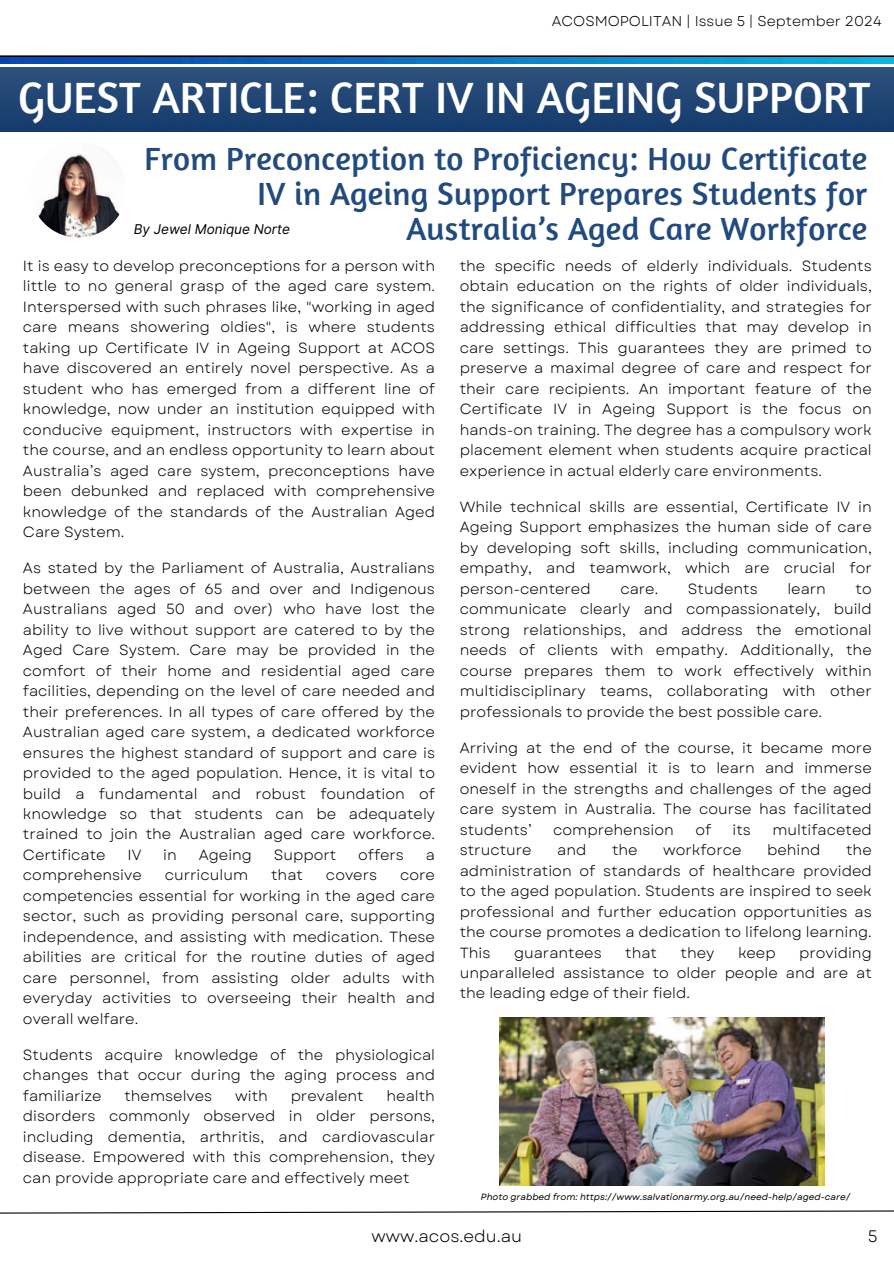
<style>
.page{position:relative;width:894px;height:1264px;background:#fff}
.page>*{position:absolute;margin:0;border:0;box-sizing:border-box;transform-origin:0 0}
.t1{font:44.7px "Amaranth";color:#fff}
.t2{font:32.85px/34.8px "Amaranth";letter-spacing:.01em;color:#214a7e;text-align:right}
.t3{font:16.65px "Garet";color:#000}
.t4{font:14.7px/20.4px "Garet";color:#000;text-align:justify}
.t5{font:14.25px "Garet";color:#000}
.t6{font:italic 13.5px "Inter";color:#000}
.t7{font:italic 9px "Garet";color:#000}
</style>
<div class="page">
<hr style="left:0;top:55px;width:893px;height:3px;background:#000">
<svg style="left:0;top:1210px;width:893px;height:4px"></svg>
<img style="left:0;top:58px;width:893px;height:5px">
<img style="left:0;top:68px;width:893px;height:64px">
<img style="left:38px;top:154px;width:82px;height:83px">
<img style="left:499px;top:1017px;width:325px;height:168px">
<p class="t5" style="left:551px;top:11px;width:331px">ACOSMOPOLITAN | Issue 5 | September 2024</p>
<h4 class="t1" style="left:18px;top:69px;width:854px">GUEST ARTICLE: CERT IV IN AGEING SUPPORT</h4>
<h4 class="t2" style="left:144px;top:140px;width:724px">From Preconception to Proficiency: How Certificate<br>IV in Ageing Support Prepares Students for</h4>
<h4 class="t6" style="left:134px;top:221px;width:158px">By Jewel Monique Norte</h4>
<h4 class="t2" style="left:406px;top:210px;width:462px">Australia’s Aged Care Workforce</h4>
<p class="t4" style="left:459px;top:255px;width:413px">the specific needs of elderly individuals. Students obtain education on the rights of older individuals, the significance of confidentiality, and strategies for addressing ethical difficulties that may develop in care settings. This guarantees they are primed to preserve a maximal degree of care and respect for their care recipients. An important feature of the Certificate IV in Ageing Support is the focus on hands-on training. The degree has a compulsory work placement element when students acquire practical experience in actual elderly care environments.</p>
<p class="t4" style="left:459px;top:496px;width:413px">While technical skills are essential, Certificate IV in Ageing Support emphasizes the human side of care by developing soft skills, including communication, empathy, and teamwork, which are crucial for person-centered</p>
<h4 class="t4" style="left:23px;top:255px;width:413px">It is easy to develop preconceptions for a person with little to no general grasp of the aged care system.<br>Interspersed with such phrases like, "working in aged care means showering oldies", is where students taking up Certificate IV in Ageing Support at ACOS have discovered an entirely novel perspective. As a student who has emerged from a different line of knowledge, now under an institution equipped with conducive equipment, instructors with expertise in the course, and an endless opportunity to learn about Australia’s aged care system, preconceptions have been debunked and replaced with comprehensive knowledge of the standards of the Australian Aged Care System.</h4>
<h4 class="t4" style="left:23px;top:558px;width:413px">As stated by the Parliament of Australia, Australians between the ages of 65 and over and Indigenous Australians aged 50 and over) who have lost the ability to live without support are catered to by the Aged Care System. Care may be provided in the comfort of their home and residential aged care facilities, depending on the level of care needed and their preferences. In all types of care offered by the Australian aged care system, a dedicated workforce ensures the highest standard of support and care is provided to the aged population. Hence, it is vital to build a fundamental and robust foundation of knowledge so that students can be adequately trained to join the Australian aged care workforce.<br>Certificate</h4>
<p class="t4" style="left:620px;top:578px;width:39px">care.</p>
<p class="t4" style="left:687px;top:578px;width:71px">Students</p>
<p class="t4" style="left:787px;top:578px;width:40px">learn</p>
<p class="t4" style="left:459px;top:578px;width:413px;text-indent:396px">to communicate clearly and compassionately, build strong relationships, and address the emotional needs of clients with empathy. Additionally, the course prepares them to work effectively within multidisciplinary teams, collaborating with other professionals to provide the best possible care.</p>
<h3 class="t4" style="left:459px;top:737px;width:413px">Arriving at the end of the course, it became more evident how essential it is to learn and immerse oneself in the strengths and challenges of the aged care system in Australia. The course has facilitated students’</h3>
<h3 class="t4" style="left:553px;top:819px;width:122px">comprehension</h3>
<h3 class="t4" style="left:695px;top:819px;width:17px">of</h3>
<h3 class="t4" style="left:732px;top:819px;width:20px">its</h3>
<h3 class="t4" style="left:772px;top:819px;width:101px">multifaceted</h3>
<h3 class="t4" style="left:459px;top:839px;width:73px">structure</h3>
<h3 class="t4" style="left:557px;top:839px;width:31px">and</h3>
<h3 class="t4" style="left:612px;top:839px;width:27px">the</h3>
<h3 class="t4" style="left:663px;top:839px;width:80px">workforce</h3>
<h3 class="t4" style="left:766px;top:839px;width:55px">behind</h3>
<h3 class="t4" style="left:459px;top:839px;width:413px;text-indent:386px">the administration of standards of healthcare provided to the aged population. Students are inspired to seek professional and further education opportunities as the course promotes a dedication to lifelong learning.<br>This</h3>
<h4 class="t4" style="left:127px;top:844px;width:15px">IV</h4>
<h4 class="t4" style="left:163px;top:844px;width:15px">in</h4>
<h4 class="t4" style="left:199px;top:844px;width:55px">Ageing</h4>
<h4 class="t4" style="left:274px;top:844px;width:64px">Support</h4>
<h4 class="t4" style="left:358px;top:844px;width:47px">offers</h4>
<h4 class="t4" style="left:426px;top:844px;width:11px">a</h4>
<h4 class="t4" style="left:23px;top:865px;width:120px">comprehensive</h4>
<h4 class="t4" style="left:165px;top:865px;width:85px">curriculum</h4>
<h4 class="t4" style="left:271px;top:865px;width:33px">that</h4>
<h4 class="t4" style="left:326px;top:865px;width:53px">covers</h4>
<h4 class="t4" style="left:23px;top:865px;width:413px;text-indent:377px">core competencies essential for working in the aged care sector, such as providing personal care, supporting independence, and assisting with medication. These abilities are critical for the routine duties of aged care personnel, from assisting older adults with everyday activities to overseeing their health and overall welfare.</h4>
<h4 class="t4" style="left:23px;top:1044px;width:413px">Students acquire knowledge of the physiological changes that occur during the aging process and familiarize</h4>
<h3 class="t4" style="left:459px;top:942px;width:413px;text-indent:339px">providing unparalleled assistance to older people and are at the leading edge of their field.</h3>
<h3 class="t4" style="left:514px;top:942px;width:89px">guarantees</h3>
<h3 class="t4" style="left:625px;top:942px;width:33px">that</h3>
<h3 class="t4" style="left:680px;top:942px;width:35px">they</h3>
<h3 class="t4" style="left:737px;top:942px;width:39px">keep</h3>
<h4 class="t4" style="left:23px;top:1085px;width:413px;text-indent:363px">health disorders commonly observed in older persons, including dementia, arthritis, and cardiovascular disease. Empowered with this comprehension, they can provide appropriate care and effectively meet</h4>
<h4 class="t4" style="left:124px;top:1085px;width:89px">themselves</h4>
<h4 class="t4" style="left:235px;top:1085px;width:34px">with</h4>
<h4 class="t4" style="left:290px;top:1085px;width:75px">prevalent</h4>
<p class="t7" style="left:481px;top:1189px;width:371px">Photo grabbed from: https://www.salvationarmy.org.au/need-help/aged-care/</p>
<h2 class="t3" style="left:371px;top:1224px;width:152px">www.acos.edu.au</h2>
<h4 class="t3" style="left:867px;top:1224px;width:11px">5</h4>
</div>
